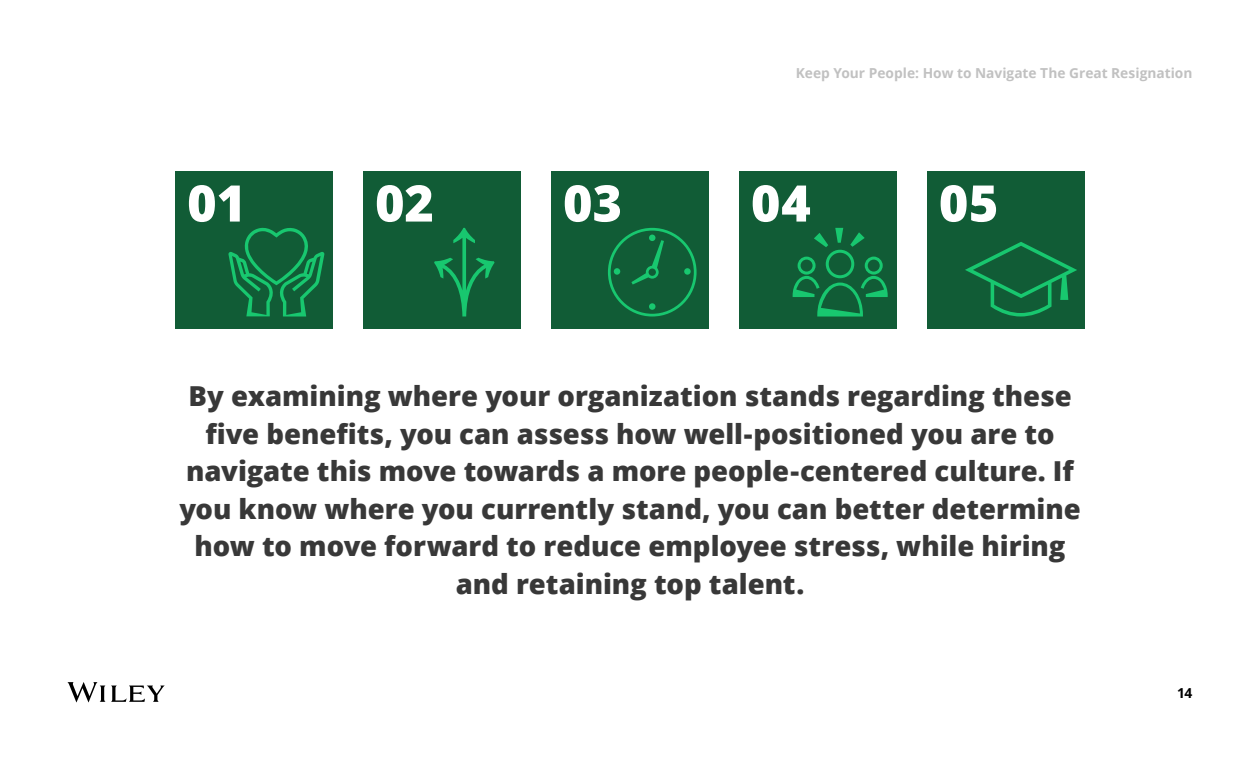
<style>
.page{position:relative;width:1260px;height:765px;background:#fff}
.page>*{position:absolute;margin:0;border:0;box-sizing:border-box;transform-origin:0 0}
.t1{font:800 50.5px "Open Sans";color:#fff}
.t2{font:800 27.5px/37.5px "Open Sans";color:#383838;text-align:center}
.t3{font:700 13.75px "Open Sans";color:#c1c1c1}
.t4{font:700 13.75px "Open Sans";color:#000}
</style>
<div class="page">
<svg style="left:68px;top:682px;width:97px;height:20px"></svg>
<div style="left:176px;top:171px;width:157px;height:158px;background:#115c36"></div>
<div style="left:364px;top:171px;width:157px;height:158px;background:#115c36"></div>
<div style="left:551px;top:171px;width:158px;height:158px;background:#115c36"></div>
<div style="left:739px;top:171px;width:157px;height:158px;background:#115c36"></div>
<div style="left:927px;top:171px;width:157px;height:158px;background:#115c36"></div>
<svg style="left:793px;top:228px;width:95px;height:89px"></svg>
<svg style="left:608px;top:228px;width:89px;height:89px"></svg>
<div style="left:649px;top:303px;width:6px;height:7px;background:#18c76f;border-radius:50%"></div>
<div style="left:684px;top:268px;width:7px;height:7px;background:#18c76f;border-radius:50%"></div>
<div style="left:614px;top:268px;width:6px;height:7px;background:#18c76f;border-radius:50%"></div>
<svg style="left:434px;top:228px;width:61px;height:89px"></svg>
<svg style="left:228px;top:227px;width:96px;height:90px"></svg>
<svg style="left:965px;top:242px;width:112px;height:75px"></svg>
<p class="t3" style="left:796px;top:63px;width:398px">Keep Your People: How to Navigate The Great Resignation</p>
<h1 class="t1" style="left:187px;top:165px;width:60px">01</h1>
<h1 class="t1" style="left:375px;top:165px;width:60px">02</h1>
<h1 class="t1" style="left:563px;top:165px;width:61px">03</h1>
<h1 class="t1" style="left:751px;top:165px;width:61px">04</h1>
<h1 class="t1" style="left:939px;top:165px;width:61px">05</h1>
<p class="t2" style="left:179px;top:376px;width:903px">By examining where your organization stands regarding these five benefits, you can assess how well-positioned you are to navigate this move towards a more people-centered culture. If you know where you currently stand, you can better determine how to move forward to reduce employee stress, while hiring and retaining top talent.</p>
<p class="t4" style="left:1177px;top:683px;width:17px">14</p>
</div>
